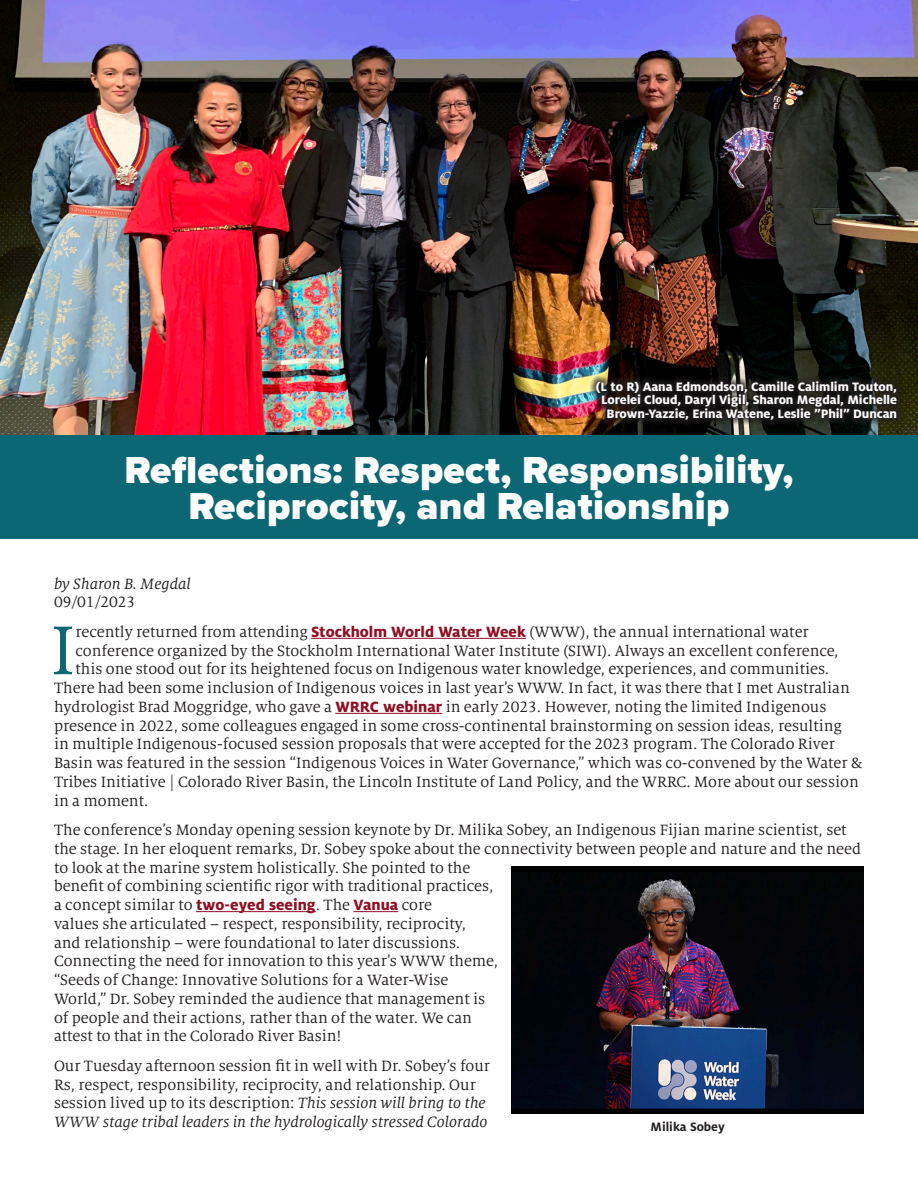
<style>
.page{position:relative;width:918px;height:1188px;background:#fff}
.page>*{position:absolute;margin:0;border:0;box-sizing:border-box;transform-origin:0 0}
.t1{font:76.65px "Milo Serif OT";color:#0b6773}
.t2{font:900 39px/36px "Proxima Nova";letter-spacing:.01em;color:#fff;text-align:center}
.t3{font:16.5px/18.8px "Milo Serif OT";color:#231f20}
.t4{font:italic 16.5px/18.8px "Milo Serif OT";color:#231f20}
.t5{font:800 13.5px/13.5px "Milo OT";letter-spacing:-.005em;color:#fff;text-align:right}
.t6{font:700 13.5px "Milo OT";color:#231f20}
.s1{font-style:normal}
.s2{font-family:"Milo OT";font-weight:800;color:#8f0f23}
.s3{font-style:italic}
</style>
<div class="page">
<img style="left:0;top:0;width:918px;height:435px">
<hr style="left:311px;top:638px;width:215px;height:1px;background:#8f0f23">
<hr style="left:335px;top:713px;width:107px;height:1px;background:#8f0f23">
<hr style="left:196px;top:911px;width:120px;height:1px;background:#8f0f23">
<hr style="left:354px;top:911px;width:44px;height:1px;background:#8f0f23">
<svg style="left:590px;top:375px;width:313px;height:51px;background:#221e1b"></svg>
<div style="left:0;top:435px;width:918px;height:104px;background:#0b6773"></div>
<img style="left:511px;top:866px;width:353px;height:247px">
<p class="t5" style="left:596px;top:380px;width:303px">(L to R) Aana Edmondson, Camille Calimlim Touton,<br>Lorelei Cloud, Daryl Vigil, Sharon Megdal, Michelle<br>Brown-Yazzie, Erina Watene, Leslie ”Phil” Duncan</p>
<p class="t2" style="left:125px;top:452px;width:670px">Reflections: Respect, Responsibility,<br>Reciprocity, and Relationship</p>
<p class="t4" style="left:54px;top:574px;width:138px">by Sharon B. Megdal<br><span class="s1">09/01/2023</span></p>
<p class="t1" style="left:51px;top:611px;width:26px">I</p>
<p class="t3" style="left:75px;top:623px;width:735px">recently returned from attending <span class="s2">Stockholm World Water Week</span> (WWW), the annual international water</p>
<p class="t3" style="left:75px;top:641px;width:765px">conference organized by the Stockholm International Water Institute (SIWI). Always an excellent conference,</p>
<p class="t3" style="left:75px;top:660px;width:755px">this one stood out for its heightened focus on Indigenous water knowledge, experiences, and communities.</p>
<p class="t3" style="left:54px;top:679px;width:797px">There had been some inclusion of Indigenous voices in last year’s WWW. In fact, it was there that I met Australian</p>
<p class="t3" style="left:54px;top:698px;width:774px">hydrologist Brad Moggridge, who gave a <span class="s2">WRRC webinar</span> in early 2023. However, noting the limited Indigenous</p>
<p class="t3" style="left:54px;top:716px;width:789px">presence in 2022, some colleagues engaged in some cross-continental brainstorming on session ideas, resulting</p>
<p class="t3" style="left:54px;top:735px;width:782px">in multiple Indigenous-focused session proposals that were accepted for the 2023 program. The Colorado River</p>
<p class="t3" style="left:54px;top:754px;width:810px">Basin was featured in the session “Indigenous Voices in Water Governance,” which was co-convened by the Water &amp;</p>
<p class="t3" style="left:54px;top:773px;width:806px">Tribes Initiative | Colorado River Basin, the Lincoln Institute of Land Policy, and the WRRC. More about our session</p>
<p class="t3" style="left:54px;top:791px;width:96px">in a moment.</p>
<p class="t3" style="left:54px;top:821px;width:809px">The conference’s Monday opening session keynote by Dr. Milika Sobey, an Indigenous Fijian marine scientist, set the stage. In her eloquent remarks, Dr. Sobey spoke about the connectivity between people and nature and the need to look at the marine system holistically. She pointed to the<br>benefit of combining scientific rigor with traditional practices,<br>a concept similar to <span class="s2">two-eyed seeing</span>. The <span class="s2">Vanua</span> core<br>values she articulated – respect, responsibility, reciprocity,<br>and relationship – were foundational to later discussions.<br>Connecting the need for innovation to this year’s WWW theme,<br>“Seeds of Change: Innovative Solutions for a Water-Wise<br>World,” Dr. Sobey reminded the audience that management is<br>of people and their actions, rather than of the water. We can<br>attest to that in the Colorado River Basin!</p>
<p class="t3" style="left:54px;top:1057px;width:438px">Our Tuesday afternoon session fit in well with Dr. Sobey’s four Rs, respect, responsibility, reciprocity, and relationship. Our session lived up to its description: <span class="s3">This session will bring to the WWW stage tribal leaders in the hydrologically stressed Colorado</span></p>
<p class="t6" style="left:651px;top:1119px;width:76px">Milika Sobey</p>
</div>
